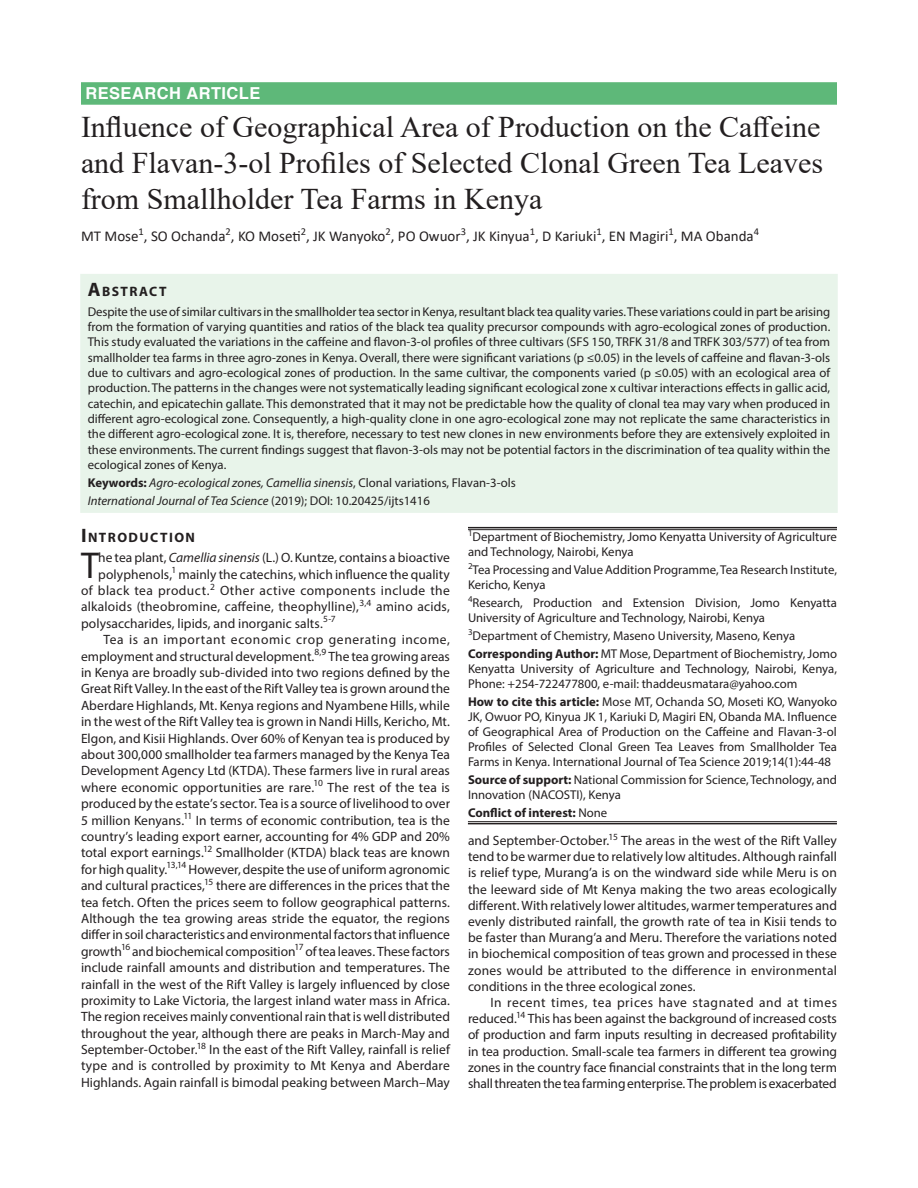
<style>
.page{position:relative;width:918px;height:1188px;background:#fff}
.page>*{position:absolute;margin:0;border:0;box-sizing:border-box;transform-origin:0 0}
.text{font:37.5px "Myriad Pro";color:#231f20;scale:.96 1}
.article_head{font:30px/36px "Times New Roman";color:#231f20;text-align:justify}
.Subject{font:700 16.5px "Helvetica";letter-spacing:.025em;color:#fff}
.author{font:15px "Calibri";color:#231f20}
.A{font:700 13.65px "Myriad Pro";letter-spacing:.105em;color:#231f20}
.text-2{font:13.5px/16.4px "Myriad Pro";letter-spacing:.005em;color:#231f20;text-align:justify}
.text-3{font:13.5px "Myriad Pro";letter-spacing:.035em;color:#231f20}
.Abstract{font:12.75px/15.3px "Myriad Pro";color:#231f20;text-align:justify}
.affiliation{font:12.75px/15px "Myriad Pro";color:#231f20}
.Abstract-2{font:italic 12.75px "Myriad Pro";color:#231f20}
.affiliation-2{font:700 12.75px "Myriad Pro";color:#231f20}
.s1{font-size:19.5px}
.s2{font-weight:700;font-style:normal}
.s3{font-style:normal}
.s4{font-style:italic}
.s5{font-weight:700}
.s6{font-weight:400}
</style>
<div class="page">
<hr style="left:468px;top:527px;width:369px;height:1px;background:#231f20">
<hr style="left:468px;top:529px;width:369px;height:1px;background:#231f20">
<hr style="left:468px;top:821px;width:369px;height:1px;background:#231f20">
<hr style="left:468px;top:823px;width:369px;height:1px;background:#231f20">
<div style="left:81px;top:275px;width:756px;height:237px;background:#e8f4ea"></div>
<div style="left:80px;top:274px;width:758px;height:239px;border:2px solid #e8f4ea"></div>
<div style="left:81px;top:82px;width:756px;height:23px;background:#5eb879"></div>
<p class="Subject" style="left:86px;top:84px;width:176px">RESEARCH ARTICLE</p>
<p class="article_head" style="left:81px;top:108px;width:744px">Influence of Geographical Area of Production on the Caffeine and Flavan-3-ol Profiles of Selected Clonal Green Tea Leaves from Smallholder Tea Farms in Kenya</p>
<p class="author" style="left:81px;top:225px;width:680px">MT Mose<sup>1</sup>, SO Ochanda<sup>2</sup>, KO Moseti<sup>2</sup>, JK Wanyoko<sup>2</sup>, PO Owuor<sup>3</sup>, JK Kinyua<sup>1</sup>, D Kariuki<sup>1</sup>, EN Magiri<sup>1</sup>, MA Obanda<sup>4</sup></p>
<p class="A" style="left:88px;top:283px;width:80px"><span class="s1">A</span>BSTRACT</p>
<p class="Abstract" style="left:88px;top:304px;width:744px">Despite the use of similar cultivars in the smallholder tea sector in Kenya, resultant black tea quality varies. These variations could in part be arising from the formation of varying quantities and ratios of the black tea quality precursor compounds with agro-ecological zones of production.<br>This study evaluated the variations in the caffeine and flavon-3-ol profiles of three cultivars (SFS 150, TRFK 31/8 and TRFK 303/577) of tea from smallholder tea farms in three agro-zones in Kenya. Overall, there were significant variations (p ≤0.05) in the levels of caffeine and flavan-3-ols due to cultivars and agro-ecological zones of production. In the same cultivar, the components varied (p ≤0.05) with an ecological area of production. The patterns in the changes were not systematically leading significant ecological zone x cultivar interactions effects in gallic acid, catechin, and epicatechin gallate. This demonstrated that it may not be predictable how the quality of clonal tea may vary when produced in different agro-ecological zone. Consequently, a high-quality clone in one agro-ecological zone may not replicate the same characteristics in the different agro-ecological zone. It is, therefore, necessary to test new clones in new environments before they are extensively exploited in these environments. The current findings suggest that flavon-3-ols may not be potential factors in the discrimination of tea quality within the ecological zones of Kenya.</p>
<p class="Abstract-2" style="left:88px;top:475px;width:430px"><span class="s2">Keywords:</span> Agro-ecological zones, Camellia sinensis<span class="s3">, Clonal variations, Flavan-3-ols</span></p>
<p class="Abstract-2" style="left:88px;top:493px;width:344px">International Journal of Tea Science <span class="s3">(2019); DOI: 10.20425/ijts1416</span></p>
<p class="A" style="left:81px;top:528px;width:116px"><span class="s1">I</span>NTRODUCTION</p>
<p class="text" style="left:81px;top:543px;width:20px">T</p>
<p class="text-2" style="left:98px;top:549px;width:353px">he tea plant, <span class="s4">Camellia sinensis</span> (L.) O. Kuntze, contains a bioactive</p>
<p class="text-2" style="left:98px;top:566px;width:353px">polyphenols,<sup>1</sup> mainly the catechins, which influence the quality</p>
<p class="text-3" style="left:81px;top:582px;width:370px">of black tea product.<sup>2</sup> Other active components include the</p>
<p class="text-2" style="left:81px;top:599px;width:371px">alkaloids (theobromine, caffeine, theophylline),<sup>3,4</sup> amino acids,</p>
<p class="text-2" style="left:81px;top:615px;width:256px">polysaccharides, lipids, and inorganic salts.<sup>5-7</sup></p>
<p class="text-2" style="left:81px;top:631px;width:371px;text-indent:22px">Tea is an important economic crop generating income, employment and structural development.<sup>8,9</sup> The tea growing areas in Kenya are broadly sub-divided into two regions defined by the Great Rift Valley. In the east of the Rift Valley tea is grown around the Aberdare Highlands, Mt. Kenya regions and Nyambene Hills, while in the west of the Rift Valley tea is grown in Nandi Hills, Kericho, Mt.<br>Elgon, and Kisii Highlands. Over 60% of Kenyan tea is produced by about 300,000 smallholder tea farmers managed by the Kenya Tea Development Agency Ltd (KTDA). These farmers live in rural areas where economic opportunities are rare.<sup>10</sup> The rest of the tea is produced by the estate’s sector. Tea is a source of livelihood to over 5 million Kenyans.<sup>11</sup> In terms of economic contribution, tea is the country’s leading export earner, accounting for 4% GDP and 20% total export earnings.<sup>12</sup> Smallholder (KTDA) black teas are known for high quality.<sup>13,14</sup> However, despite the use of uniform agronomic and cultural practices,<sup>15</sup> there are differences in the prices that the tea fetch. Often the prices seem to follow geographical patterns.<br>Although the tea growing areas stride the equator, the regions differ in soil characteristics and environmental factors that influence growth<sup>16</sup> and biochemical composition<sup>17</sup> of tea leaves. These factors include rainfall amounts and distribution and temperatures. The rainfall in the west of the Rift Valley is largely influenced by close proximity to Lake Victoria, the largest inland water mass in Africa.<br>The region receives mainly conventional rain that is well distributed throughout the year, although there are peaks in March-May and September-October.<sup>18</sup> In the east of the Rift Valley, rainfall is relief type and is controlled by proximity to Mt Kenya and Aberdare Highlands. Again rainfall is bimodal peaking between March–May</p>
<p class="affiliation" style="left:468px;top:529px;width:370px"><sup>1</sup>Department of Biochemistry, Jomo Kenyatta University of Agriculture and Technology, Nairobi, Kenya</p>
<p class="affiliation" style="left:468px;top:562px;width:370px"><sup>2</sup>Tea Processing and Value Addition Programme, Tea Research Institute,<br>Kericho, Kenya</p>
<p class="affiliation" style="left:468px;top:595px;width:370px"><sup>4</sup>Research, Production and Extension Division, Jomo Kenyatta<br>University of Agriculture and Technology, Nairobi, Kenya</p>
<p class="affiliation" style="left:468px;top:628px;width:329px"><sup>3</sup>Department of Chemistry, Maseno University, Maseno, Kenya</p>
<p class="affiliation" style="left:468px;top:646px;width:371px;text-align:justify"><span class="s5">Corresponding Author:</span> MT Mose, Department of Biochemistry, Jomo Kenyatta University of Agriculture and Technology, Nairobi, Kenya, Phone: +254-722477800, e-mail: thaddeusmatara@yahoo.com</p>
<p class="affiliation" style="left:468px;top:694px;width:371px;text-align:justify"><span class="s5">How to cite this article:</span> Mose MT, Ochanda SO, Moseti KO, Wanyoko JK, Owuor PO, Kinyua JK 1, Kariuki D, Magiri EN, Obanda MA. Influence of Geographical Area of Production on the Caffeine and Flavan-3-ol Profiles of Selected Clonal Green Tea Leaves from Smallholder Tea Farms in Kenya. International Journal of Tea Science 2019;14(1):44-48</p>
<p class="affiliation" style="left:468px;top:772px;width:371px"><span class="s5">Source of support:</span> National Commission for Science, Technology, and<br>Innovation (NACOSTI), Kenya</p>
<p class="affiliation-2" style="left:468px;top:805px;width:141px">Conflict of interest: <span class="s6">None</span></p>
<p class="text-2" style="left:468px;top:832px;width:371px">and September-October.<sup>15</sup> The areas in the west of the Rift Valley tend to be warmer due to relatively low altitudes. Although rainfall is relief type, Murang’a is on the windward side while Meru is on the leeward side of Mt Kenya making the two areas ecologically different. With relatively lower altitudes, warmer temperatures and evenly distributed rainfall, the growth rate of tea in Kisii tends to be faster than Murang’a and Meru. Therefore the variations noted in biochemical composition of teas grown and processed in these zones would be attributed to the difference in environmental conditions in the three ecological zones.</p>
<p class="text-2" style="left:468px;top:994px;width:371px;text-indent:22px">In recent times, tea prices have stagnated and at times reduced.<sup>14</sup> This has been against the background of increased costs of production and farm inputs resulting in decreased profitability in tea production. Small-scale tea farmers in different tea growing zones in the country face financial constraints that in the long term shall threaten the tea farming enterprise. The problem is exacerbated</p>
</div>
